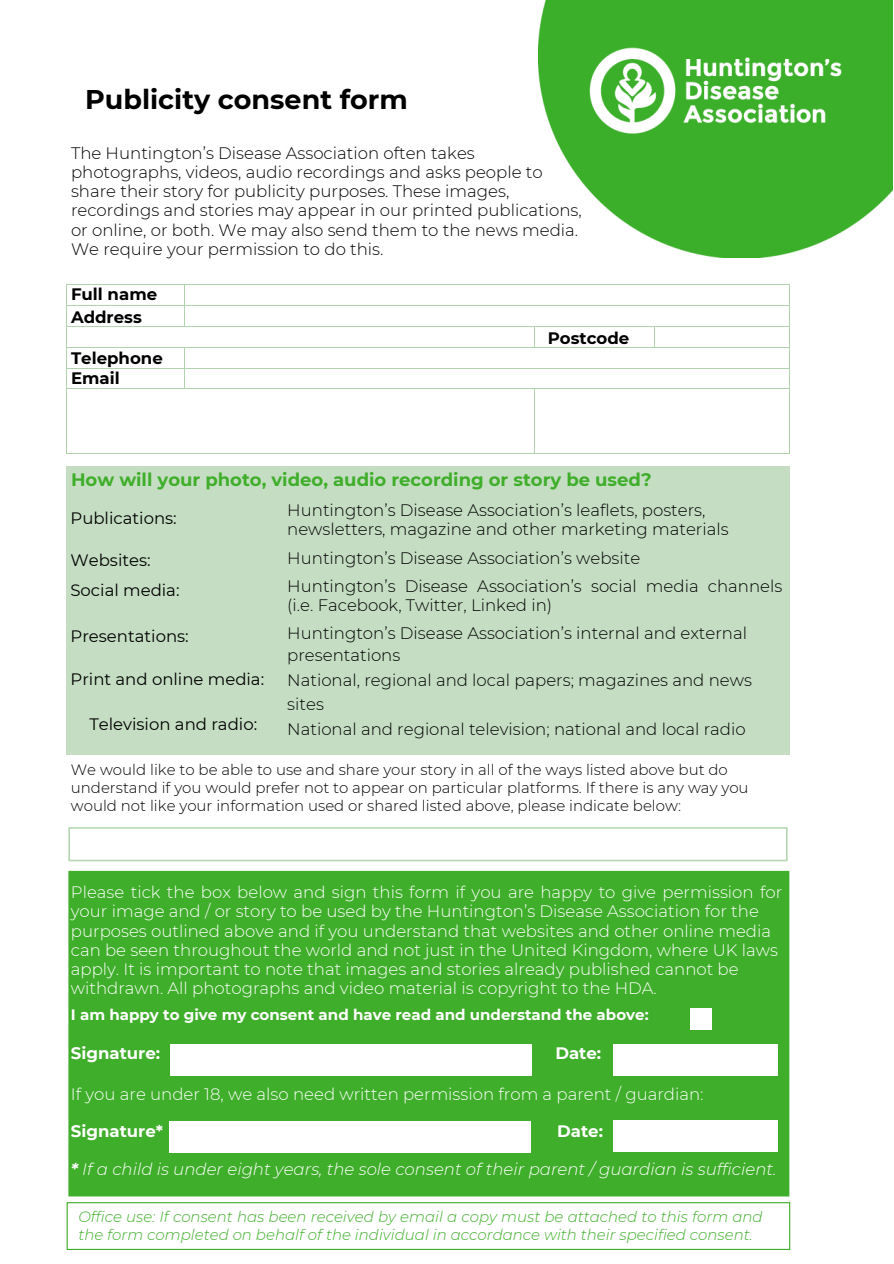
<style>
.page{position:relative;width:894px;height:1264px;background:#fff}
.page>*{position:absolute;margin:0;border:0;box-sizing:border-box;transform-origin:0 0}
.t1{font:700 27px "Montserrat";color:#000}
.t2{font:700 18px "Montserrat";color:#3fae2a}
.t3{font:300 16.5px/19.2px "Montserrat";color:#000}
.t4{font:300 16.5px/19.2px "Montserrat";color:#fff}
.t5{font:16.5px/29.8px "Montserrat";color:#000}
.t6{font:italic 300 16.5px "Montserrat";color:#fff}
.t7{font:700 16.5px/23.7px "Montserrat";color:#000}
.t8{font:700 16.5px "Montserrat";color:#fff}
.t9{font:300 15px/18px "Montserrat";color:#000}
.t10{font:italic 300 15px/18px "Montserrat";color:#3fae2a}
.t11{font:700 15px "Montserrat";color:#fff}
.s1{font-weight:700}
</style>
<div class="page">
<img style="left:538px;top:0;width:354px;height:258px">
<div style="left:67px;top:1202px;width:723px;height:47px;border:1px solid #3fae2a"></div>
<div style="left:69px;top:871px;width:719px;height:324px;background:#3fae2a"></div>
<div style="left:171px;top:1044px;width:361px;height:31px;background:#fff"></div>
<div style="left:690px;top:1007px;width:21px;height:22px;background:#fff"></div>
<div style="left:612px;top:1044px;width:165px;height:31px;background:#fff"></div>
<div style="left:612px;top:1120px;width:165px;height:31px;background:#fff"></div>
<div style="left:169px;top:1121px;width:361px;height:32px;background:#fff"></div>
<div style="left:68px;top:827px;width:719px;height:34px;border:2px solid #b1d4ae"></div>
<hr style="left:67px;top:284px;width:117px;height:1px;background:#b1d4ae">
<hr style="left:185px;top:284px;width:603px;height:1px;background:#b1d4ae">
<hr style="left:67px;top:305px;width:117px;height:1px;background:#b1d4ae">
<hr style="left:185px;top:305px;width:603px;height:1px;background:#b1d4ae">
<hr style="left:67px;top:326px;width:117px;height:1px;background:#b1d4ae">
<svg style="left:184px;top:284px;width:1px;height:43px"></svg>
<hr style="left:185px;top:326px;width:349px;height:1px;background:#b1d4ae">
<hr style="left:534px;top:326px;width:119px;height:1px;background:#b1d4ae">
<hr style="left:654px;top:326px;width:134px;height:1px;background:#b1d4ae">
<hr style="left:67px;top:347px;width:117px;height:1px;background:#b1d4ae">
<hr style="left:185px;top:347px;width:349px;height:1px;background:#b1d4ae">
<svg style="left:534px;top:327px;width:1px;height:20px"></svg>
<hr style="left:534px;top:347px;width:119px;height:1px;background:#b1d4ae">
<hr style="left:654px;top:347px;width:134px;height:1px;background:#b1d4ae">
<hr style="left:67px;top:367px;width:117px;height:1px;background:#b1d4ae">
<hr style="left:185px;top:367px;width:603px;height:1px;background:#b1d4ae">
<svg style="left:66px;top:284px;width:1px;height:105px"></svg>
<hr style="left:67px;top:388px;width:117px;height:1px;background:#b1d4ae">
<svg style="left:184px;top:347px;width:1px;height:42px"></svg>
<hr style="left:185px;top:388px;width:349px;height:1px;background:#b1d4ae">
<hr style="left:534px;top:388px;width:254px;height:1px;background:#b1d4ae">
<hr style="left:66px;top:389px;width:1px;height:64px;background:#b1d4ae">
<hr style="left:67px;top:453px;width:467px;height:1px;background:#b1d4ae">
<hr style="left:534px;top:389px;width:1px;height:64px;background:#b1d4ae">
<hr style="left:534px;top:453px;width:254px;height:1px;background:#b1d4ae">
<hr style="left:788px;top:389px;width:1px;height:64px;background:#b1d4ae">
<div style="left:66px;top:466px;width:723px;height:288px;background:#c5dec3"></div>
<h1 class="t1" style="left:85px;top:83px;width:324px">Publicity consent form</h1>
<p class="t3" style="left:71px;top:143px;width:512px">The Huntington’s Disease Association often takes photographs, videos, audio recordings and asks people to share their story for publicity purposes. These images, recordings and stories may appear in our printed publications, or online, or both. We may also send them to the news media.<br>We require your permission to do this.</p>
<p class="t7" style="left:71px;top:282px;width:88px">Full name<br>Address</p>
<p class="t7" style="left:547px;top:326px;width:83px">Postcode</p>
<p class="t7" style="left:71px;top:348px;width:93px;line-height:20.2px">Telephone<br>Email</p>
<p class="t2" style="left:71px;top:468px;width:582px">How will your photo, video, audio recording or story be used?</p>
<p class="t5" style="left:70px;top:502px;width:108px">Publications:</p>
<p class="t5" style="left:70px;top:545px;width:110px">Websites:<br>Social media:</p>
<p class="t5" style="left:70px;top:621px;width:120px">Presentations:</p>
<p class="t5" style="left:70px;top:664px;width:195px">Print and online media:</p>
<p class="t5" style="left:89px;top:709px;width:169px">Television and radio:</p>
<p class="t3" style="left:287px;top:500px;width:443px">Huntington’s Disease Association’s leaflets, posters, newsletters, magazine and other marketing materials</p>
<p class="t3" style="left:287px;top:543px;width:496px;line-height:28.2px">Huntington’s Disease Association’s website<br>Huntington’s Disease Association’s social media channels</p>
<p class="t3" style="left:287px;top:590px;width:461px;line-height:28.2px">(i.e. Facebook, Twitter, Linked in)<br>Huntington’s Disease Association’s internal and external</p>
<p class="t3" style="left:287px;top:643px;width:466px;line-height:24.3px">presentations<br>National, regional and local papers; magazines and news sites<br>National and regional television; national and local radio</p>
<p class="t9" style="left:71px;top:760px;width:679px">We would like to be able to use and share your story in all of the ways listed above but do understand if you would prefer not to appear on particular platforms. If there is any way you would not like your information used or shared listed above, please indicate below:</p>
<p class="t4" style="left:71px;top:882px;width:712px">Please tick the box below and sign this form if you are happy to give permission for your image and / or story to be used by the Huntington’s Disease Association for the purposes outlined above and if you understand that websites and other online media can be seen throughout the world and not just in the United Kingdom, where UK laws apply. It is important to note that images and stories already published cannot be withdrawn. All photographs and video material is copyright to the HDA.</p>
<p class="t11" style="left:71px;top:1005px;width:579px">I am happy to give my consent and have read and understand the above:</p>
<p class="t8" style="left:71px;top:1043px;width:91px">Signature:</p>
<p class="t8" style="left:555px;top:1043px;width:47px">Date:</p>
<p class="t4" style="left:71px;top:1084px;width:634px">If you are under 18, we also need written permission from a parent / guardian:</p>
<p class="t8" style="left:71px;top:1120px;width:94px">Signature*</p>
<p class="t8" style="left:557px;top:1120px;width:47px">Date:</p>
<p class="t6" style="left:71px;top:1159px;width:707px"><span class="s1">*</span> If a child is under eight years, the sole consent of their parent / guardian is sufficient.</p>
<p class="t10" style="left:78px;top:1207px;width:685px">Office use: If consent has been received by email a copy must be attached to this form and the form completed on behalf of the individual in accordance with their specified consent.</p>
</div>
